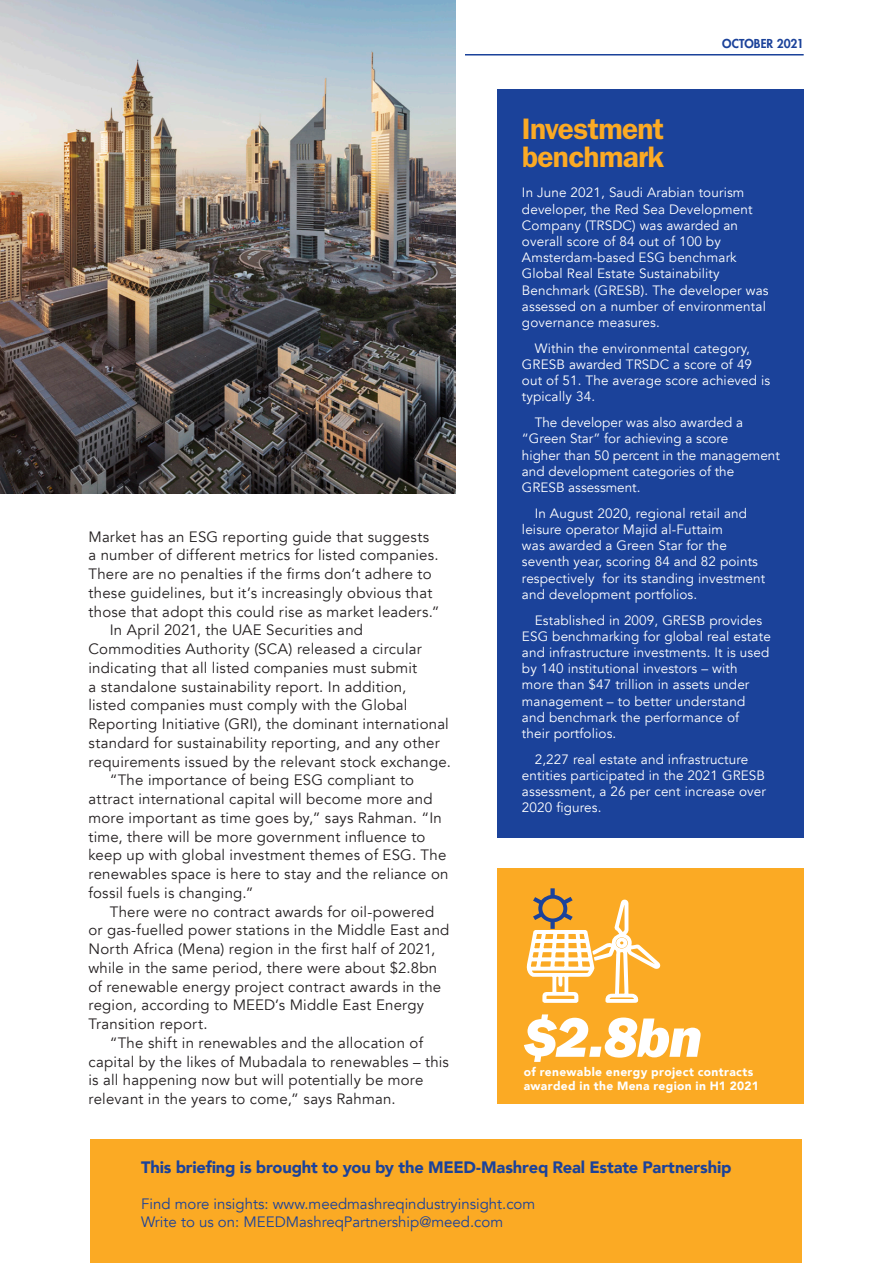
<style>
.page{position:relative;width:893px;height:1263px;background:#fff}
.page>*{position:absolute;margin:0;border:0;box-sizing:border-box;transform-origin:0 0}
.t1{font:57.45px "ITC Franklin Gothic Std Hvy It";color:#fff}
.t2{font:600 29.7px/27.9px "ITC Franklin Gothic Std";letter-spacing:-.025em;color:#fbaa24}
.t3{font:900 16.5px "Avenir";letter-spacing:-.01em;color:#1b429a}
.t4{font:15px/18.8px "Avenir";letter-spacing:.015em;color:#231f20}
.t5{font:15px "Avenir";color:#1b429a}
.t6{font:13.5px/16.2px "Avenir";letter-spacing:.01em;color:#fff}
.t7{font:900 12px/14.4px "Avenir";letter-spacing:.03em;color:#fff}
.t8{font:800 12px "Futura Std";letter-spacing:.005em;color:#1b429a}
</style>
<div class="page">
<div style="left:497px;top:868px;width:307px;height:236px;background:#fbaa24"></div>
<svg style="left:526px;top:888px;width:135px;height:115px"></svg>
<hr style="left:89px;top:54px;width:715px;height:2px;background:#1b429a">
<div style="left:497px;top:89px;width:307px;height:749px;background:#1b429a"></div>
<img style="left:0;top:0;width:455px;height:493px">
<div style="left:91px;top:1140px;width:711px;height:123px;background:#fbaa24"></div>
<p class="t4" style="left:88px;top:527px;width:353px">Market has an ESG reporting guide that suggests a number of different metrics for listed companies.<br>There are no penalties if the firms don’t adhere to these guidelines, but it’s increasingly obvious that those that adopt this could rise as market leaders.”</p>
<p class="t4" style="left:88px;top:621px;width:364px;text-indent:21px">In April 2021, the UAE Securities and Commodities Authority (SCA) released a circular indicating that all listed companies must submit<br>a standalone sustainability report. In addition,<br>listed companies must comply with the Global Reporting Initiative (GRI), the dominant international standard for sustainability reporting, and any other requirements issued by the relevant stock exchange.</p>
<p class="t4" style="left:88px;top:771px;width:362px;text-indent:21px">“The importance of being ESG compliant to attract international capital will become more and more important as time goes by,” says Rahman. “In time, there will be more government influence to keep up with global investment themes of ESG. The renewables space is here to stay and the reliance on fossil fuels is changing.”</p>
<p class="t4" style="left:88px;top:902px;width:362px;text-indent:21px">There were no contract awards for oil-powered or gas-fuelled power stations in the Middle East and North Africa (Mena) region in the first half of 2021, while in the same period, there were about $2.8bn of renewable energy project contract awards in the region, according to MEED’s Middle East Energy Transition report.</p>
<p class="t4" style="left:88px;top:1033px;width:362px;text-indent:21px">“The shift in renewables and the allocation of capital by the likes of Mubadala to renewables – this is all happening now but will potentially be more relevant in the years to come,” says Rahman.</p>
<p class="t2" style="left:522px;top:114px;width:144px">Investment benchmark</p>
<p class="t8" style="left:722px;top:36px;width:83px">OCTOBER 2021</p>
<p class="t6" style="left:522px;top:185px;width:248px">In June 2021, Saudi Arabian tourism developer, the Red Sea Development Company (TRSDC) was awarded an overall score of 84 out of 100 by Amsterdam-based ESG benchmark Global Real Estate Sustainability Benchmark (GRESB). The developer was assessed on a number of environmental governance measures.</p>
<p class="t6" style="left:522px;top:340px;width:250px;text-indent:13px">Within the environmental category,<br>GRESB awarded TRSDC a score of 49 out of 51. The average score achieved is typically 34.</p>
<p class="t6" style="left:522px;top:415px;width:259px;text-indent:13px">The developer was also awarded a “Green Star” for achieving a score<br>higher than 50 percent in the management and development categories of the<br>GRESB assessment.</p>
<p class="t6" style="left:522px;top:505px;width:245px;text-indent:13px">In August 2020, regional retail and leisure operator Majid al-Futtaim<br>was awarded a Green Star for the seventh year, scoring 84 and 82 points respectively for its standing investment and development portfolios.</p>
<p class="t6" style="left:522px;top:612px;width:250px;text-indent:13px">Established in 2009, GRESB provides ESG benchmarking for global real estate and infrastructure investments. It is used by 140 institutional investors – with more than $47 trillion in assets under management – to better understand and benchmark the performance of<br>their portfolios.</p>
<p class="t6" style="left:522px;top:751px;width:245px;text-indent:13px">2,227 real estate and infrastructure entities participated in the 2021 GRESB assessment, a 26 per cent increase over<br>2020 figures.</p>
<p class="t1" style="left:524px;top:1004px;width:180px">$2.8bn</p>
<p class="t7" style="left:524px;top:1064px;width:236px">of renewable energy project contracts awarded in the Mena region in H1 2021</p>
<p class="t3" style="left:141px;top:1153px;width:592px">This briefing is brought to you by the MEED-Mashreq Real Estate Partnership</p>
<p class="t5" style="left:141px;top:1195px;width:396px">Find more insights: www.meedmashreqindustryinsight.com</p>
<p class="t5" style="left:141px;top:1213px;width:364px">Write to us on: MEEDMashreqPartnership@meed.com</p>
</div>
